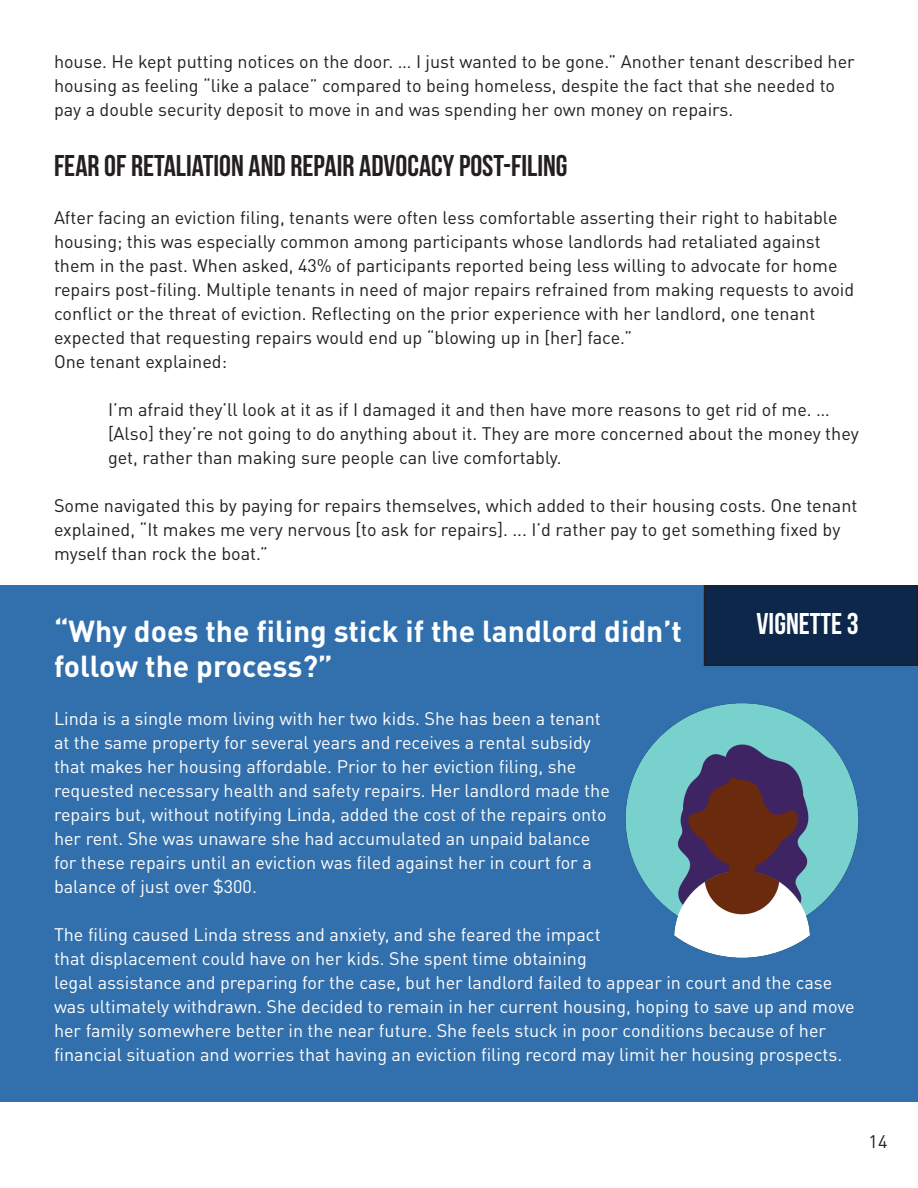
<style>
.page{position:relative;width:918px;height:1188px;background:#fff}
.page>*{position:absolute;margin:0;border:0;box-sizing:border-box;transform-origin:0 0}
.t1{font:700 30px/34.5px "DINOT";color:#fff}
.Subhead_2{font:30px "Bebas Neue";color:#231f20}
.Subhead_1{font:30px "Bebas Neue";color:#fff}
.t2{font:18px/24px "DINOT";color:#231f20}
.t3{font:18px/24px "DINOT";color:#fff}
</style>
<div class="page">
<div style="left:0;top:585px;width:918px;height:517px;background:#3270ad"></div>
<div style="left:705px;top:586px;width:212px;height:79px;background:#0d274a"></div>
<div style="left:704px;top:585px;width:214px;height:81px;border:2px solid #231f20"></div>
<img style="left:625px;top:703px;width:234px;height:255px">
<p class="t2" style="left:54px;top:49px;width:802px">house. He kept putting notices on the door. … I just wanted to be gone.” Another tenant described her housing as feeling “like a palace” compared to being homeless, despite the fact that she needed to pay a double security deposit to move in and was spending her own money on repairs.</p>
<p class="Subhead_2" style="left:54px;top:149px;width:515px">FEAR OF RETALIATION AND REPAIR ADVOCACY POST-FILING</p>
<p class="t2" style="left:54px;top:205px;width:802px">After facing an eviction filing, tenants were often less comfortable asserting their right to habitable housing; this was especially common among participants whose landlords had retaliated against them in the past. When asked, 43% of participants reported being less willing to advocate for home repairs post-filing. Multiple tenants in need of major repairs refrained from making requests to avoid conflict or the threat of eviction. Reflecting on the prior experience with her landlord, one tenant expected that requesting repairs would end up “blowing up in [her] face.”</p>
<p class="t2" style="left:54px;top:349px;width:175px">One tenant explained:</p>
<p class="t2" style="left:108px;top:397px;width:752px">I’m afraid they’ll look at it as if I damaged it and then have more reasons to get rid of me. … [Also] they’re not going to do anything about it. They are more concerned about the money they get, rather than making sure people can live comfortably.</p>
<p class="t2" style="left:54px;top:493px;width:805px">Some navigated this by paying for repairs themselves, which added to their housing costs. One tenant explained, “It makes me very nervous [to ask for repairs]. ... I’d rather pay to get something fixed by myself than rock the boat.”</p>
<p class="Subhead_1" style="left:757px;top:607px;width:104px">VIGNETTE 3</p>
<p class="t1" style="left:54px;top:613px;width:630px">“Why does the filing stick if the landlord didn’t follow the process?”</p>
<p class="t3" style="left:54px;top:706px;width:557px">Linda is a single mom living with her two kids. She has been a tenant at the same property for several years and receives a rental subsidy that makes her housing affordable. Prior to her eviction filing, she requested necessary health and safety repairs. Her landlord made the repairs but, without notifying Linda, added the cost of the repairs onto her rent. She was unaware she had accumulated an unpaid balance for these repairs until an eviction was filed against her in court for a balance of just over $300.</p>
<p class="t3" style="left:54px;top:922px;width:802px">The filing caused Linda stress and anxiety, and she feared the impact<br>that displacement could have on her kids. She spent time obtaining<br>legal assistance and preparing for the case, but her landlord failed to appear in court and the case was ultimately withdrawn. She decided to remain in her current housing, hoping to save up and move her family somewhere better in the near future. She feels stuck in poor conditions because of her financial situation and worries that having an eviction filing record may limit her housing prospects.</p>
<p class="t2" style="left:869px;top:1129px;width:20px">14</p>
</div>
